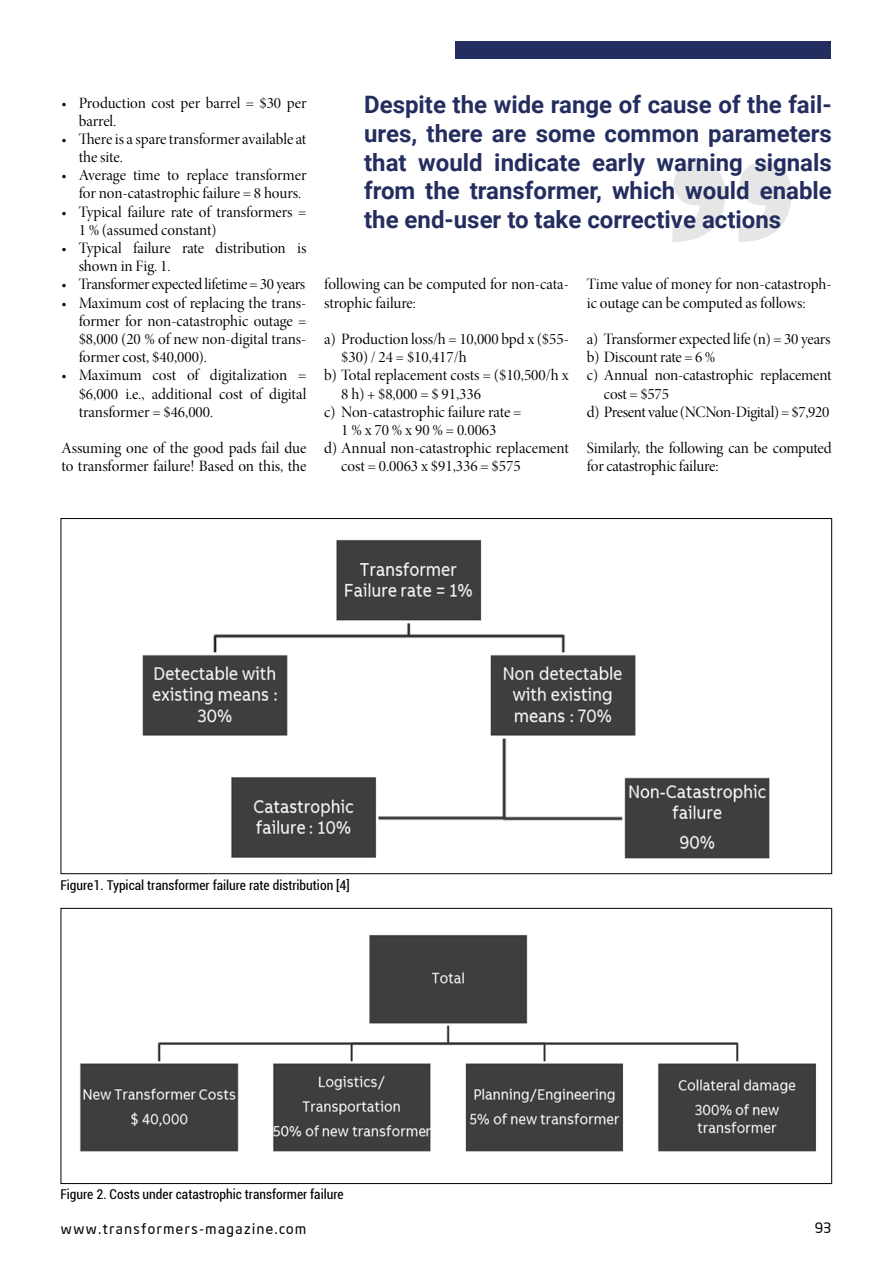
<style>
.page{position:relative;width:893px;height:1263px;background:#fff}
.page>*{position:absolute;margin:0;border:0;box-sizing:border-box;transform-origin:0 0}
.t1{font:700 24px/28.8px "Roboto";color:#242d5f;text-align:justify}
.t2{font:15.9px/18.1px "Minion Pro Disp";letter-spacing:-.005em;color:#000}
.t3{font:14.25px "Neo Sans Intel";letter-spacing:.11em;color:#000}
.t4{font:condensed 13.5px "Roboto";color:#000}
</style>
<div class="page">
<img style="left:142px;top:539px;width:628px;height:320px">
<svg style="left:672px;top:162px;width:119px;height:80px"></svg>
<img style="left:80px;top:935px;width:736px;height:217px">
<div style="left:455px;top:41px;width:376px;height:17px;background:#242d5f"></div>
<p class="t2" style="left:79px;top:94px;width:229px;text-indent:-17px">• Production cost per barrel = $30 per barrel.</p>
<p class="t2" style="left:79px;top:130px;width:229px;text-indent:-17px">• There is a spare transformer available at the site.</p>
<p class="t2" style="left:79px;top:166px;width:229px;text-indent:-17px">• Average time to replace transformer for non-catastrophic failure = 8 hours.</p>
<p class="t2" style="left:79px;top:203px;width:229px;text-indent:-17px">• Typical failure rate of transformers =<br>1 % (assumed constant)</p>
<p class="t2" style="left:79px;top:239px;width:229px;text-indent:-17px">• Typical failure rate distribution is shown in Fig. 1.</p>
<p class="t2" style="left:62px;top:276px;width:245px">• Transformer expected lifetime = 30 years</p>
<p class="t2" style="left:79px;top:294px;width:229px;text-align:justify;text-indent:-17px">• Maximum cost of replacing the trans&shy;former for non-catastrophic outage = $8,000 (20 % of new non-digital trans&shy;former cost, $40,000).</p>
<p class="t2" style="left:79px;top:367px;width:229px;text-align:justify;text-indent:-17px">• Maximum cost of digitalization = $6,000 i.e., additional cost of digital transformer = $46,000.</p>
<p class="t2" style="left:62px;top:439px;width:246px">Assuming one of the good pads fail due to transformer failure! Based on this, the</p>
<h1 class="t1" style="left:364px;top:89px;width:469px">Despite the wide range of cause of the fail&shy;ures, there are some common parameters that would indicate early warning signals from the transformer, which would enable the end-user to take corrective actions</h1>
<p class="t2" style="left:324px;top:276px;width:246px">following can be computed for non-cata&shy;strophic failure:</p>
<p class="t2" style="left:324px;top:330px;width:246px">a) Production loss/h = 10,000 bpd x ($55-</p>
<p class="t2" style="left:341px;top:348px;width:127px">$30) / 24 = $10,417/h</p>
<p class="t2" style="left:324px;top:367px;width:246px">b) Total replacement costs = ($10,500/h x</p>
<p class="t2" style="left:341px;top:385px;width:141px">8 h) + $8,000 = $ 91,336</p>
<p class="t2" style="left:324px;top:403px;width:199px">c) Non-catastrophic failure rate =</p>
<p class="t2" style="left:341px;top:421px;width:157px">1 % x 70 % x 90 % = 0.0063</p>
<p class="t2" style="left:324px;top:439px;width:246px">d) Annual non-catastrophic replacement</p>
<p class="t2" style="left:341px;top:458px;width:181px">cost = 0.0063 x $91,336 = $575</p>
<p class="t2" style="left:587px;top:276px;width:246px">Time value of money for non-catastroph&shy;ic outage can be computed as follows:</p>
<p class="t2" style="left:587px;top:330px;width:245px">a) Transformer expected life (n) = 30 years</p>
<p class="t2" style="left:587px;top:348px;width:130px">b) Discount rate = 6 %</p>
<p class="t2" style="left:587px;top:367px;width:246px">c) Annual non-catastrophic replacement</p>
<p class="t2" style="left:604px;top:385px;width:67px">cost = $575</p>
<p class="t2" style="left:587px;top:403px;width:244px">d) Present value (NCNon-Digital) = $7,920</p>
<p class="t2" style="left:587px;top:439px;width:246px">Similarly, the following can be computed for catastrophic failure:</p>
<p class="t4" style="left:60px;top:876px;width:291px">Figure1. Typical transformer failure rate distribution [4]</p>
<p class="t4" style="left:60px;top:1184px;width:285px">Figure 2. Costs under catastrophic transformer failure</p>
<p class="t3" style="left:61px;top:1220px;width:247px">www.transformers-magazine.com</p>
<p class="t3" style="left:815px;top:1219px;width:18px">93</p>
</div>
